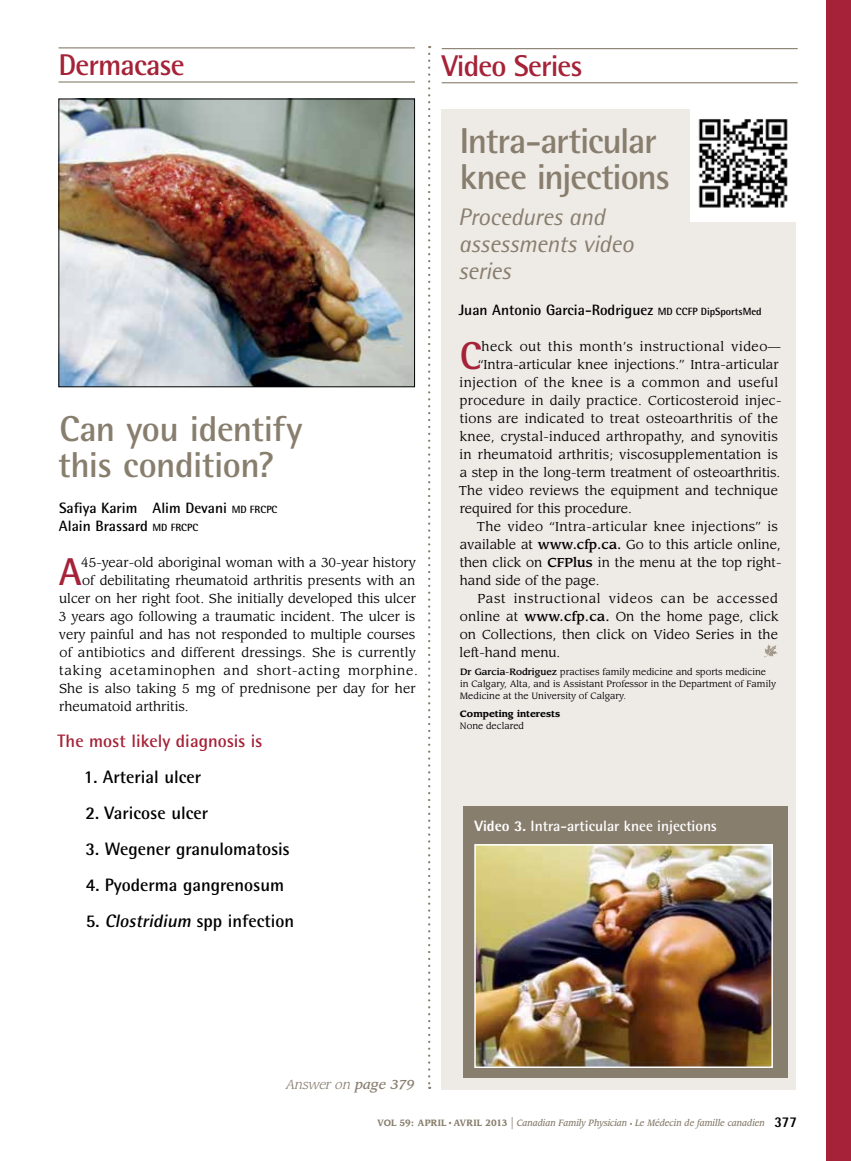
<style>
.page{position:relative;width:851px;height:1161px;background:#fff}
.page>*{position:absolute;margin:0;border:0;box-sizing:border-box;transform-origin:0 0}
.t1{font:700 38.85px "Rotis Semi Sans Std";color:#a52238}
.t2{font:700 36px/36px "Rotis Semi Sans Std";letter-spacing:-.02em;color:#887e6e}
.t3{font:700 30px "Rotis Semi Sans Std";letter-spacing:-.03em;color:#a52238}
.t4{font:italic 24px/27px "Rotis Semi Sans Std";letter-spacing:-.01em;color:#887e6e}
.t5{font:700 18px "Rotis Semi Sans Std";color:#000}
.t6{font:700 18px "Rotis Semi Sans Std";color:#a52238}
.t7{font:700 15px/18px "Rotis Semi Sans Std";color:#000}
.t8{font:700 15px "Rotis Semi Sans Std";color:#fff}
.t9{font:12.75px "Leawood Std";letter-spacing:.01em;color:#000}
.t10{font:12.75px "Leawood Std";letter-spacing:.05em;color:#000}
.t11{font:12.75px "Leawood Std";letter-spacing:.035em;color:#000}
.t12{font:italic 12.75px "Leawood Std";color:#887e6e}
.t13{font:9px/12px "Leawood Std";color:#000}
.t14{font:italic 500 9px "Leawood Std";color:#887e6e;scale:.9 1}
.t15{font:700 9px "Leawood Std";color:#000}
.s1{font-size:10.5px}
.s2{font-style:italic}
.s3{font-weight:500}
.s4{font-weight:800}
.s5{font-weight:700;font-style:normal}
.s6{font-family:"Times";font-weight:400;font-style:normal}
.s7{font-weight:400;font-style:normal;font-size:15px}
.s8{font-style:normal;font-size:6px}
.s9{font-family:"Rotis Semi Sans Std";font-weight:800;font-style:normal;font-size:15px;color:#000}
</style>
<div class="page">
<div style="left:826px;top:0;width:24px;height:1161px;background:#a52238"></div>
<hr style="left:58px;top:47px;width:357px;height:1px;background:#887e6e">
<hr style="left:58px;top:81px;width:357px;height:2px;background:#887e6e">
<svg style="left:428px;top:54px;width:2px;height:1035px"></svg>
<img style="left:61px;top:101px;width:352px;height:284px">
<div style="left:59px;top:99px;width:356px;height:288px;border:1px solid #000"></div>
<hr style="left:441px;top:48px;width:356px;height:1px;background:#887e6e">
<hr style="left:441px;top:82px;width:356px;height:1px;background:#887e6e">
<div style="left:441px;top:109px;width:355px;height:981px;background:#eeeae6"></div>
<div style="left:463px;top:807px;width:324px;height:271px;background:#887e6e"></div>
<img style="left:477px;top:847px;width:293px;height:218px">
<div style="left:474px;top:844px;width:299px;height:224px;border:2px solid #fff"></div>
<img style="left:690px;top:109px;width:106px;height:113px">
<svg style="left:764px;top:644px;width:14px;height:13px"></svg>
<h3 class="t3" style="left:58px;top:47px;width:128px">Dermacase</h3>
<h2 class="t2" style="left:58px;top:410px;width:246px">Can you identify this condition?</h2>
<p class="t7" style="left:59px;top:499px;width:220px">Safiya Karim Alim Devani <span class="s1">MD FRCPC<br></span>Alain Brassard <span class="s1">MD FRCPC</span></p>
<h1 class="t1" style="left:59px;top:548px;width:25px">A</h1>
<p class="t9" style="left:81px;top:555px;width:336px">45-year-old aboriginal woman with a 30-year history</p>
<p class="t9" style="left:82px;top:573px;width:335px">of debilitating rheumatoid arthritis presents with an</p>
<p class="t9" style="left:59px;top:591px;width:358px">ulcer on her right foot. She initially developed this ulcer</p>
<p class="t9" style="left:59px;top:609px;width:358px">3 years ago following a traumatic incident. The ulcer is</p>
<p class="t9" style="left:59px;top:627px;width:358px">very painful and has not responded to multiple courses</p>
<p class="t9" style="left:59px;top:645px;width:358px">of antibiotics and different dressings. She is currently</p>
<p class="t10" style="left:59px;top:663px;width:360px">taking acetaminophen and short-acting morphine.</p>
<p class="t9" style="left:59px;top:681px;width:358px">She is also taking 5 mg of prednisone per day for her</p>
<p class="t9" style="left:59px;top:699px;width:131px">rheumatoid arthritis.</p>
<h3 class="t6" style="left:58px;top:730px;width:206px">The most likely diagnosis is</h3>
<h3 class="t5" style="left:84px;top:766px;width:119px">1. Arterial ulcer</h3>
<h3 class="t5" style="left:85px;top:802px;width:124px">2. Varicose ulcer</h3>
<h3 class="t5" style="left:86px;top:838px;width:206px">3. Wegener granulomatosis</h3>
<h3 class="t5" style="left:86px;top:874px;width:200px">4. Pyoderma gangrenosum</h3>
<h3 class="t5" style="left:86px;top:910px;width:210px">5. <span class="s2">Clostridium</span> spp infection</h3>
<h3 class="t3" style="left:441px;top:48px;width:143px">Video Series</h3>
<h2 class="t2" style="left:459px;top:122px;width:212px">Intra-articular knee injections</h2>
<h3 class="t4" style="left:458px;top:203px;width:177px">Procedures and assessments video series</h3>
<p class="t7" style="left:458px;top:301px;width:304px">Juan Antonio Garcia-Rodriguez <span class="s1">MD CCFP DipSportsMed</span></p>
<h1 class="t1" style="left:459px;top:332px;width:23px">C</h1>
<p class="t11" style="left:481px;top:339px;width:300px">heck out this month’s instructional video—</p>
<p class="t9" style="left:478px;top:357px;width:302px">“Intra-articular knee injections.” Intra-articular</p>
<p class="t11" style="left:459px;top:375px;width:320px">injection of the knee is a common and useful</p>
<p class="t9" style="left:460px;top:393px;width:323px">procedure in daily practice. Corticosteroid injec-</p>
<p class="t9" style="left:459px;top:411px;width:320px">tions are indicated to treat osteoarthritis of the</p>
<p class="t9" style="left:460px;top:429px;width:319px">knee, crystal-induced arthropathy, and synovitis</p>
<p class="t9" style="left:459px;top:447px;width:320px">in rheumatoid arthritis; viscosupplementation is</p>
<p class="t9" style="left:459px;top:465px;width:322px">a step in the long-term treatment of osteoarthritis.</p>
<p class="t9" style="left:459px;top:483px;width:320px">The video reviews the equipment and technique</p>
<p class="t9" style="left:459px;top:501px;width:174px">required for this procedure.</p>
<p class="t9" style="left:477px;top:519px;width:302px">The video “Intra-articular knee injections” is</p>
<p class="t9" style="left:459px;top:537px;width:322px">available at <span class="s3">www.cfp.ca.</span> Go to this article online,</p>
<p class="t9" style="left:459px;top:555px;width:323px">then click on <span class="s3">CFPlus</span> in the menu at the top right-</p>
<p class="t9" style="left:460px;top:573px;width:141px">hand side of the page.</p>
<p class="t10" style="left:477px;top:591px;width:302px">Past instructional videos can be accessed</p>
<p class="t9" style="left:460px;top:609px;width:320px">online at <span class="s3">www.cfp.ca.</span> On the home page, click</p>
<p class="t9" style="left:460px;top:627px;width:320px">on Collections, then click on Video Series in the</p>
<p class="t9" style="left:459px;top:645px;width:102px">left-hand menu.</p>
<p class="t13" style="left:460px;top:666px;width:317px"><span class="s3">Dr Garcia-Rodriguez</span> practises family medicine and sports medicine in Calgary, Alta, and is Assistant Professor in the Department of Family<br>Medicine at the University of Calgary.</p>
<p class="t15" style="left:460px;top:708px;width:102px">Competing interests</p>
<p class="t13" style="left:460px;top:720px;width:65px">None declared</p>
<p class="t8" style="left:474px;top:817px;width:244px"><span class="s4">Video 3.</span> Intra-articular knee injections</p>
<p class="t12" style="left:286px;top:1077px;width:129px">Answer on <span class="s3">page 379</span></p>
<p class="t14" style="left:377px;top:1118px;width:467px"><span class="s5">Vol 59: APRIL</span> <span class="s6">•</span> <span class="s5">AVRIL 2013</span> <span class="s7">|</span> Canadian Family Physician <span class="s8">•</span> Le Médecin de famille canadien <span class="s9">377</span></p>
</div>
